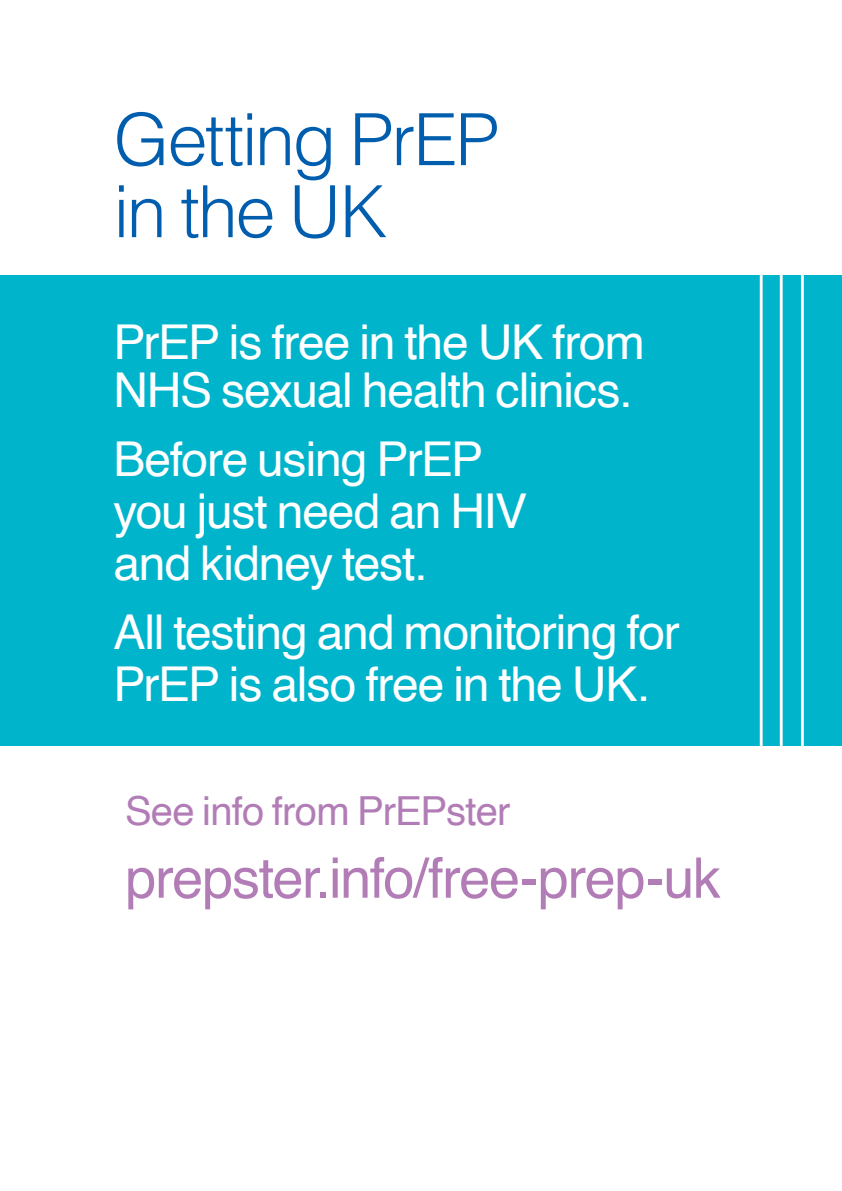
<style>
.page{position:relative;width:842px;height:1191px;background:#fff}
.page>*{position:absolute;margin:0;border:0;box-sizing:border-box;transform-origin:0 0}
.t1{font:300 72px/72px "Helvetica";letter-spacing:-.03em;color:#015dad}
.t2{font:56px "Helvetica";letter-spacing:-.025em;color:#b27db6}
.t3{font:48px/52px "Helvetica";letter-spacing:-.025em;color:#fff}
.t4{font:40px "Helvetica";letter-spacing:-.02em;color:#b27db6}
</style>
<div class="page">
<div style="left:0;top:275px;width:842px;height:471px;background:#00b5cb"></div>
<hr style="left:801px;top:0;width:3px;height:1191px;background:#fff">
<hr style="left:780px;top:0;width:3px;height:1191px;background:#fff">
<hr style="left:760px;top:0;width:3px;height:1191px;background:#fff">
<h1 class="t1" style="left:113px;top:98px;width:387px">Getting PrEP in the UK</h1>
<p class="t3" style="left:113px;top:320px;width:533px;line-height:48px">PrEP is free in the UK from<br>NHS sexual health clinics.</p>
<p class="t3" style="left:113px;top:435px;width:415px">Before using PrEP you just need an HIV and kidney test.</p>
<p class="t3" style="left:113px;top:608px;width:568px">All testing and monitoring for<br>PrEP is also free in the UK.</p>
<p class="t4" style="left:125px;top:779px;width:387px">See info from PrEPster</p>
<p class="t2" style="left:125px;top:835px;width:597px">prepster.info/free-prep-uk</p>
</div>
